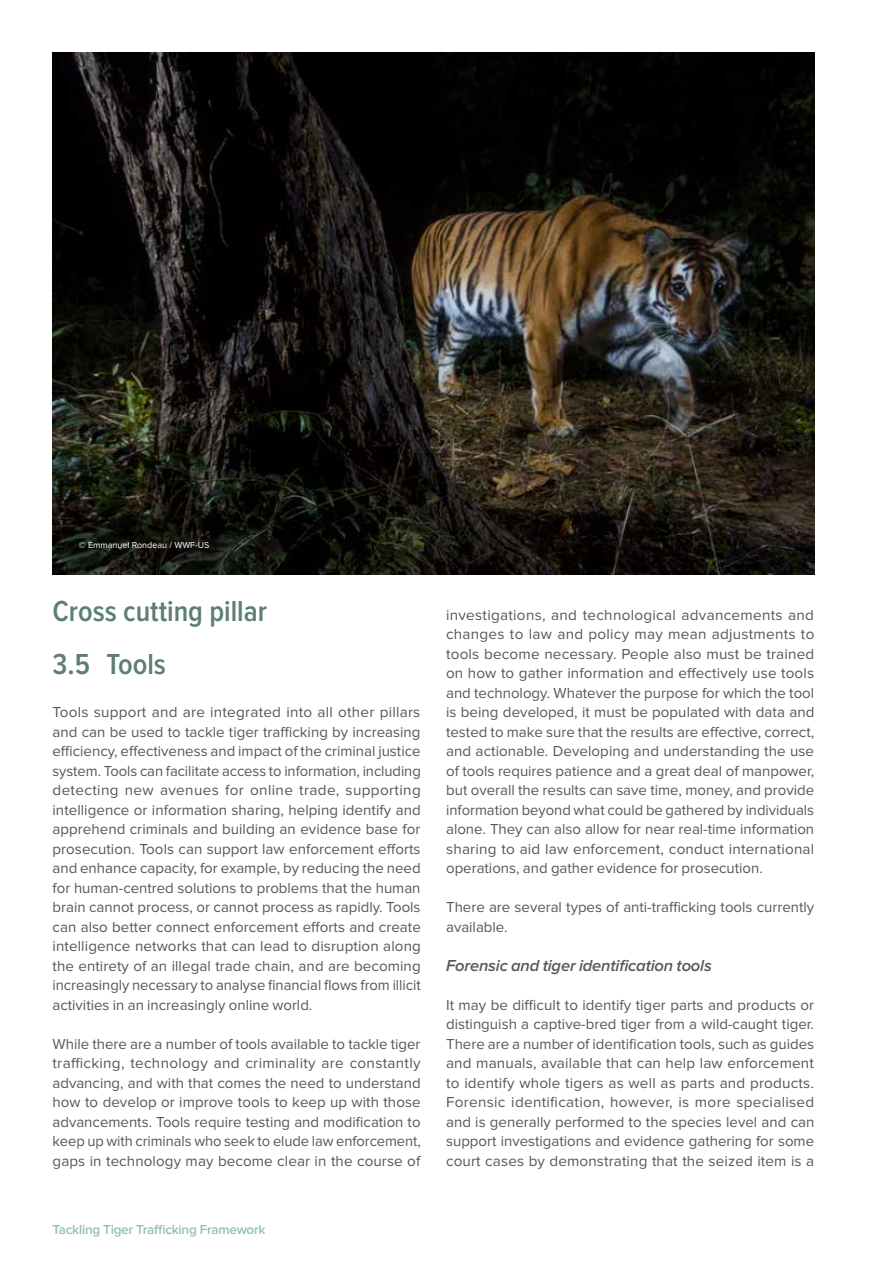
<style>
.page{position:relative;width:893px;height:1263px;background:#fff}
.page>*{position:absolute;margin:0;border:0;box-sizing:border-box;transform-origin:0 0}
.t1{font:600 condensed 30px/52.9px "Proxima Nova";color:#5d7d77}
.t2{font:italic 600 16.5px "Proxima Nova";letter-spacing:-.01em;color:#575756}
.t3{font:15px/19.5px "Proxima Nova";color:#575756;text-align:justify}
.t4{font:600 13.5px "Proxima Nova";letter-spacing:-.02em;color:#94bfb8}
.t5{font:9px "Proxima Nova";color:#fff}
</style>
<div class="page">
<img style="left:53px;top:53px;width:761px;height:521px">
<p class="t5" style="left:79px;top:540px;width:132px">© Emmanuel Rondeau / WWF-US</p>
<h1 class="t1" style="left:53px;top:586px;width:216px">Cross cutting pillar<br>3.5 Tools</h1>
<p class="t3" style="left:53px;top:702px;width:370px">Tools support and are integrated into all other pillars and can be used to tackle tiger trafficking by increasing efficiency, effectiveness and impact of the criminal justice system. Tools can facilitate access to information, including detecting new avenues for online trade, supporting intelligence or information sharing, helping identify and apprehend criminals and building an evidence base for prosecution. Tools can support law enforcement efforts and enhance capacity, for example, by reducing the need for human-centred solutions to problems that the human brain cannot process, or cannot process as rapidly. Tools can also better connect enforcement efforts and create intelligence networks that can lead to disruption along the entirety of an illegal trade chain, and are becoming increasingly necessary to analyse financial flows from illicit activities in an increasingly online world.</p>
<p class="t3" style="left:53px;top:1034px;width:370px">While there are a number of tools available to tackle tiger trafficking, technology and criminality are constantly advancing, and with that comes the need to understand how to develop or improve tools to keep up with those advancements. Tools require testing and modification to keep up with criminals who seek to elude law enforcement, gaps in technology may become clear in the course of</p>
<p class="t4" style="left:53px;top:1222px;width:215px">Tackling Tiger Trafficking Framework</p>
<p class="t3" style="left:446px;top:605px;width:370px">investigations, and technological advancements and changes to law and policy may mean adjustments to tools become necessary. People also must be trained on how to gather information and effectively use tools and technology. Whatever the purpose for which the tool is being developed, it must be populated with data and tested to make sure that the results are effective, correct, and actionable. Developing and understanding the use of tools requires patience and a great deal of manpower, but overall the results can save time, money, and provide information beyond what could be gathered by individuals alone. They can also allow for near real-time information sharing to aid law enforcement, conduct international operations, and gather evidence for prosecution.</p>
<p class="t3" style="left:446px;top:897px;width:370px">There are several types of anti-trafficking tools currently available.</p>
<p class="t2" style="left:446px;top:956px;width:267px">Forensic and tiger identification tools</p>
<p class="t3" style="left:446px;top:995px;width:370px">It may be difficult to identify tiger parts and products or distinguish a captive-bred tiger from a wild-caught tiger.<br>There are a number of identification tools, such as guides and manuals, available that can help law enforcement to identify whole tigers as well as parts and products.<br>Forensic identification, however, is more specialised and is generally performed to the species level and can support investigations and evidence gathering for some court cases by demonstrating that the seized item is a</p>
</div>
